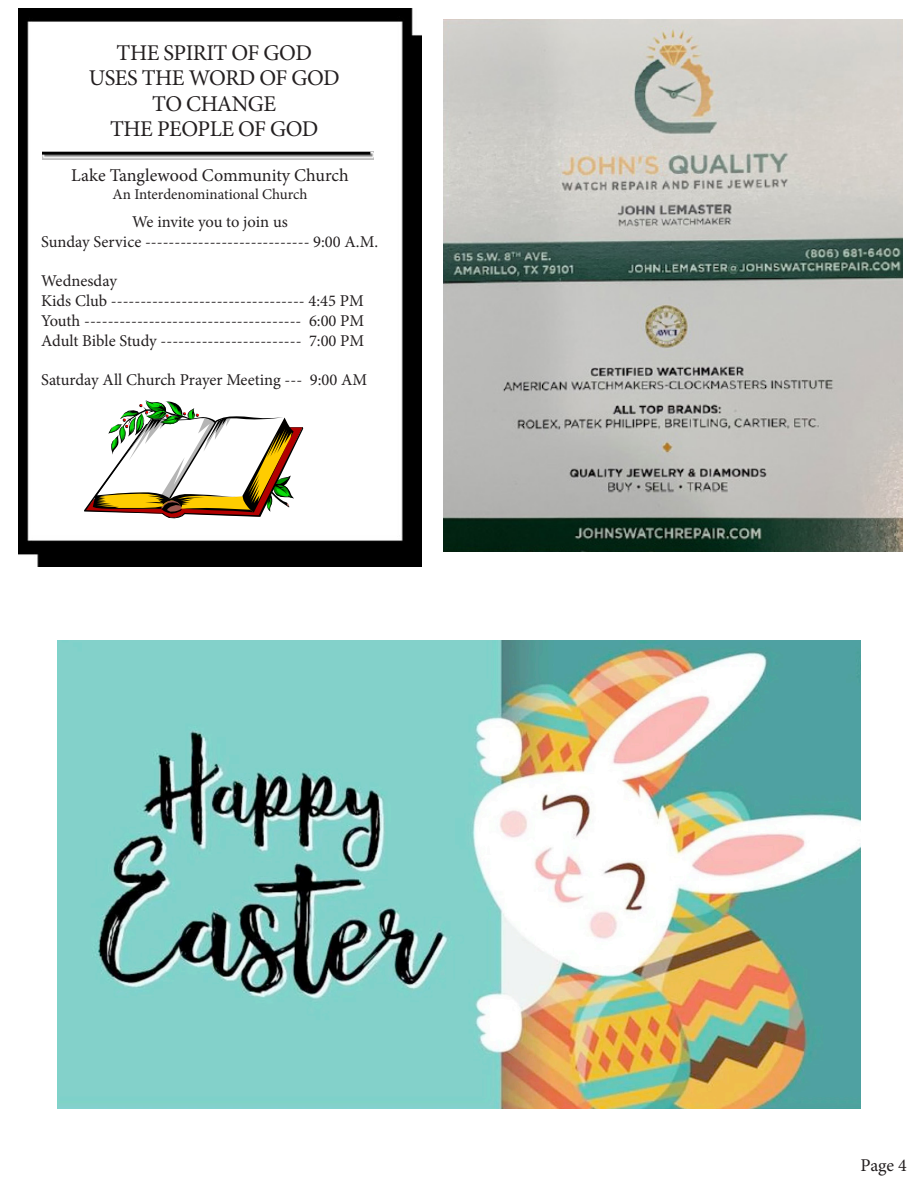
<style>
.page{position:relative;width:918px;height:1188px;background:#fff}
.page>*{position:absolute;margin:0;border:0;box-sizing:border-box;transform-origin:0 0}
.t1{font:22.5px "Minion Pro";letter-spacing:-.02em;color:#231f20}
.t2{font:18px "Minion Pro";color:#231f20}
.t3{font:16.5px "Minion Pro";color:#231f20}
.t4{font:15px "Minion Pro";letter-spacing:-.005em;color:#231f20}
</style>
<div class="page">
<img style="left:18px;top:9px;width:404px;height:557px">
<svg style="left:84px;top:400px;width:219px;height:118px"></svg>
<img style="left:42px;top:152px;width:331px;height:7px">
<img style="left:443px;top:20px;width:459px;height:532px">
<img style="left:57px;top:640px;width:804px;height:468px">
<p class="t1" style="left:117px;top:37px;width:197px">THE SPIRIT OF GOD</p>
<p class="t1" style="left:89px;top:63px;width:253px">USES THE WORD OF GOD</p>
<p class="t1" style="left:152px;top:88px;width:126px">TO CHANGE</p>
<p class="t1" style="left:110px;top:114px;width:210px">THE PEOPLE OF GOD</p>
<p class="t2" style="left:71px;top:163px;width:279px">Lake Tanglewood Community Church</p>
<p class="t4" style="left:112px;top:184px;width:197px">An Interdenominational Church</p>
<p class="t3" style="left:132px;top:211px;width:157px">We invite you to join us</p>
<p class="t3" style="left:41px;top:230px;width:338px">Sunday Service ---------------------------- 9:00 A.M.</p>
<p class="t3" style="left:41px;top:270px;width:77px">Wednesday</p>
<p class="t3" style="left:41px;top:290px;width:324px">Kids Club --------------------------------- 4:45 PM</p>
<p class="t3" style="left:41px;top:310px;width:325px">Youth ------------------------------------- 6:00 PM</p>
<p class="t3" style="left:41px;top:329px;width:325px">Adult Bible Study ------------------------ 7:00 PM</p>
<p class="t3" style="left:41px;top:369px;width:327px">Saturday All Church Prayer Meeting --- 9:00 AM</p>
<p class="t2" style="left:861px;top:1154px;width:48px">Page 4</p>
</div>
